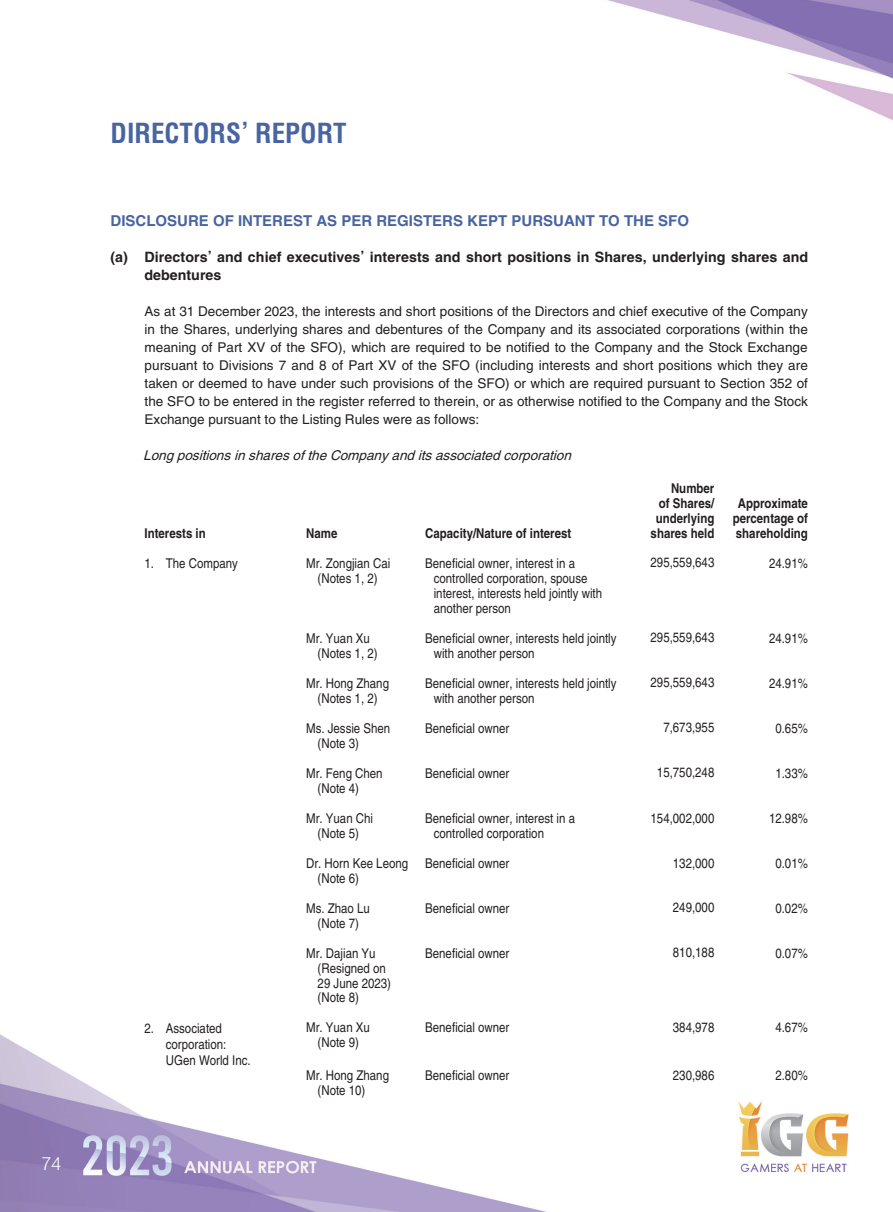
<style>
.page{position:relative;width:893px;height:1212px;background:#fff}
.page>*{position:absolute;margin:0;border:0;box-sizing:border-box;transform-origin:0 0}
.t1{font:700 condensed 27px "Helvetica LT Std";color:#4864a1}
.t2{font:300 18px "M Hei HK";color:#fff}
.t3{font:700 15px "Helvetica LT Std";color:#4864a1}
.t4{font:700 14.25px/18px "Helvetica LT Std";letter-spacing:.005em;color:#231f20}
.t5{font:13.5px/15px "Helvetica LT Std";color:#231f20;scale:.85 1}
.t6{font:13.5px/18px "Helvetica LT Std";color:#231f20;text-align:justify}
.t7{font:700 13.5px/15px "Helvetica LT Std";color:#231f20;text-align:right;scale:.85 1}
.t8{font:italic 13.5px "Helvetica LT Std";color:#231f20}
</style>
<div class="page">
<img style="left:0;top:0;width:893px;height:1212px">
<h2 class="t2" style="left:41px;top:1154px;width:22px">74</h2>
<h1 class="t1" style="left:111px;top:116px;width:238px">DIRECTORS’ REPORT</h1>
<p class="t3" style="left:111px;top:212px;width:580px">DISCLOSURE OF INTEREST AS PER REGISTERS KEPT PURSUANT TO THE SFO</p>
<p class="t4" style="left:145px;top:248px;width:665px;text-indent:-34px">(a) Directors’ and chief executives’ interests and short positions in Shares, underlying shares and debentures</p>
<p class="t6" style="left:145px;top:302px;width:665px">As at 31 December 2023, the interests and short positions of the Directors and chief executive of the Company in the Shares, underlying shares and debentures of the Company and its associated corporations (within the meaning of Part XV of the SFO), which are required to be notified to the Company and the Stock Exchange pursuant to Divisions 7 and 8 of Part XV of the SFO (including interests and short positions which they are taken or deemed to have under such provisions of the SFO) or which are required pursuant to Section 352 of the SFO to be entered in the register referred to therein, or as otherwise notified to the Company and the Stock Exchange pursuant to the Listing Rules were as follows:</p>
<p class="t8" style="left:143px;top:447px;width:433px">LongpositionsinsharesoftheCompanyanditsassociatedcorporation</p>
<p class="t7" style="left:145px;top:526px;width:74px">Interests in</p>
<p class="t7" style="left:306px;top:526px;width:38px">Name</p>
<p class="t7" style="left:425px;top:526px;width:173px">Capacity/Nature of interest</p>
<p class="t7" style="left:651px;top:481px;width:77px">Number<br>of Shares/ underlying shares held</p>
<p class="t7" style="left:733px;top:496px;width:90px;text-align:center">Approximate percentage of shareholding</p>
<p class="t5" style="left:145px;top:556px;width:111px">1. The Company</p>
<p class="t5" style="left:306px;top:556px;width:101px;text-align:center">Mr. Zongjian Cai (Notes 1, 2)</p>
<p class="t5" style="left:434px;top:556px;width:200px;text-indent:-9px">Beneficial owner, interest in a controlled corporation, spouse interest, interests held jointly with another person</p>
<p class="t5" style="left:651px;top:555px;width:77px">295,559,643</p>
<p class="t5" style="left:769px;top:556px;width:47px">24.91%</p>
<p class="t5" style="left:318px;top:631px;width:72px;text-indent:-11px">Mr. Yuan Xu (Notes 1, 2)</p>
<p class="t5" style="left:434px;top:631px;width:217px;text-indent:-9px">Beneficial owner, interests held jointly with another person</p>
<p class="t5" style="left:651px;top:630px;width:77px">295,559,643</p>
<p class="t5" style="left:769px;top:631px;width:47px">24.91%</p>
<p class="t5" style="left:306px;top:676px;width:99px;text-align:center">Mr. Hong Zhang (Notes 1, 2)</p>
<p class="t5" style="left:434px;top:676px;width:217px;text-indent:-9px">Beneficial owner, interests held jointly with another person</p>
<p class="t5" style="left:651px;top:675px;width:77px">295,559,643</p>
<p class="t5" style="left:769px;top:676px;width:47px">24.91%</p>
<p class="t5" style="left:318px;top:721px;width:87px;text-indent:-11px">Ms. Jessie Shen (Note 3)</p>
<p class="t5" style="left:425px;top:721px;width:101px">Beneficial owner</p>
<p class="t5" style="left:663px;top:720px;width:62px">7,673,955</p>
<p class="t5" style="left:775px;top:721px;width:40px">0.65%</p>
<p class="t5" style="left:318px;top:766px;width:78px;text-indent:-11px">Mr. Feng Chen (Note 4)</p>
<p class="t5" style="left:425px;top:766px;width:101px">Beneficial owner</p>
<p class="t5" style="left:657px;top:765px;width:69px">15,750,248</p>
<p class="t5" style="left:775px;top:766px;width:40px">1.33%</p>
<p class="t5" style="left:306px;top:811px;width:80px;text-align:center">Mr. Yuan Chi (Note 5)</p>
<p class="t5" style="left:434px;top:811px;width:168px;text-indent:-9px">Beneficial owner, interest in a controlled corporation</p>
<p class="t5" style="left:651px;top:811px;width:77px">154,002,000</p>
<p class="t5" style="left:769px;top:811px;width:47px">12.98%</p>
<p class="t5" style="left:318px;top:856px;width:108px;text-indent:-11px">Dr. Horn Kee Leong (Note 6)</p>
<p class="t5" style="left:425px;top:856px;width:101px">Beneficial owner</p>
<p class="t5" style="left:673px;top:856px;width:50px">132,000</p>
<p class="t5" style="left:775px;top:856px;width:40px">0.01%</p>
<p class="t5" style="left:306px;top:901px;width:77px;text-align:center">Ms. Zhao Lu (Note 7)</p>
<p class="t5" style="left:425px;top:901px;width:101px">Beneficial owner</p>
<p class="t5" style="left:673px;top:900px;width:50px">249,000</p>
<p class="t5" style="left:775px;top:901px;width:40px">0.02%</p>
<p class="t5" style="left:318px;top:946px;width:88px;text-indent:-11px">Mr. Dajian Yu (Resigned on<br>29 June 2023) (Note 8)</p>
<p class="t5" style="left:425px;top:946px;width:101px">Beneficial owner</p>
<p class="t5" style="left:673px;top:945px;width:50px">810,188</p>
<p class="t5" style="left:775px;top:946px;width:40px">0.07%</p>
<p class="t5" style="left:166px;top:1020px;width:73px;line-height:15.8px;text-indent:-21px">2. Associated corporation:</p>
<p class="t5" style="left:306px;top:1020px;width:77px;text-align:center">Mr. Yuan Xu (Note 9)</p>
<p class="t5" style="left:425px;top:1020px;width:101px">Beneficial owner</p>
<p class="t5" style="left:673px;top:1020px;width:50px">384,978</p>
<p class="t5" style="left:775px;top:1020px;width:40px">4.67%</p>
<p class="t5" style="left:166px;top:1052px;width:101px">UGen World Inc.</p>
<p class="t5" style="left:318px;top:1067px;width:86px;text-indent:-11px">Mr. Hong Zhang (Note 10)</p>
<p class="t5" style="left:425px;top:1067px;width:101px">Beneficial owner</p>
<p class="t5" style="left:673px;top:1067px;width:50px">230,986</p>
<p class="t5" style="left:775px;top:1067px;width:40px">2.80%</p>
</div>
